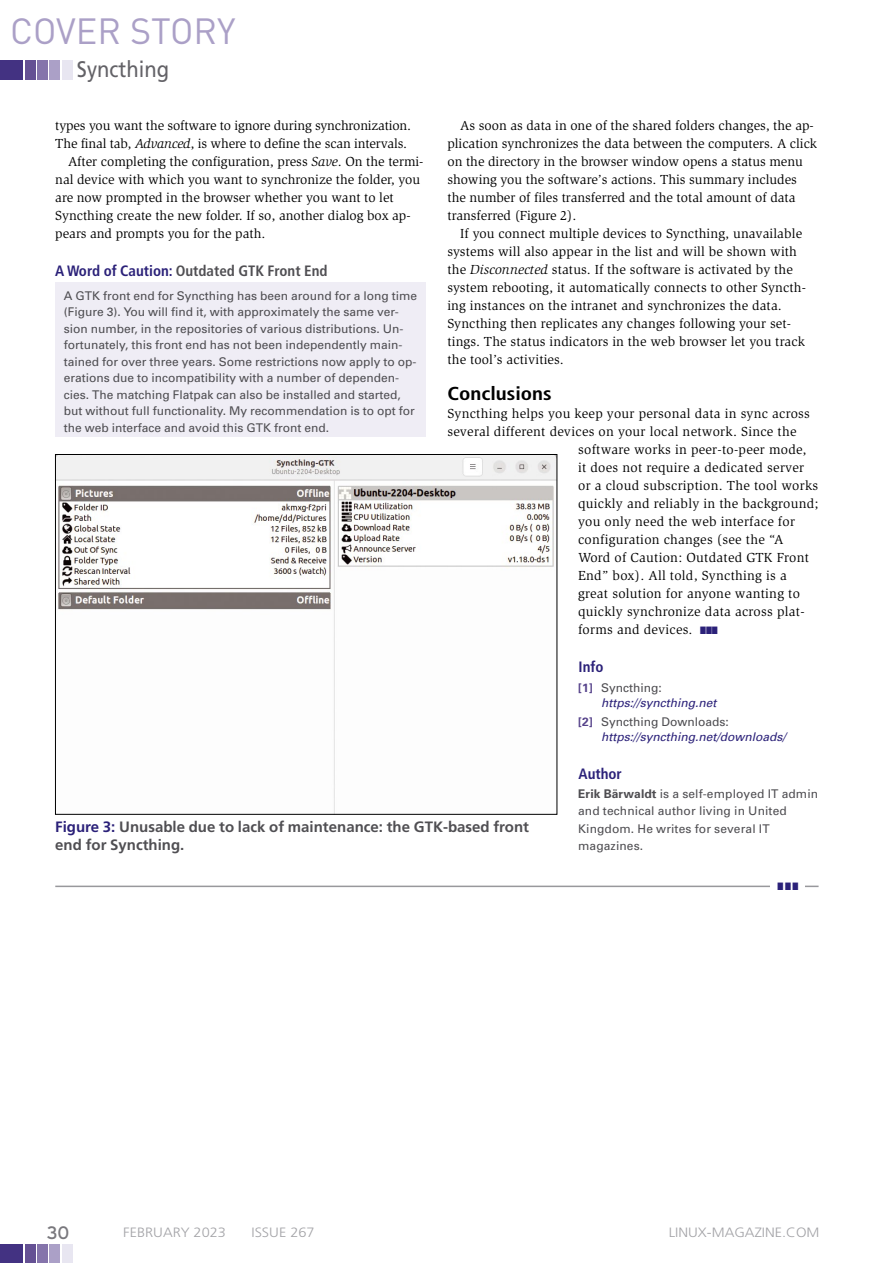
<style>
.page{position:relative;width:893px;height:1263px;background:#fff}
.page>*{position:absolute;margin:0;border:0;box-sizing:border-box;transform-origin:0 0}
.t1{font:36px "DIN";color:#aba0c7}
.t2{font:22.5px "Frutiger";color:#636267;scale:.9 1}
.t3{font:700 condensed 18.75px "Frutiger";color:#000;scale:1.13 1}
.t4{font:18px "Interstate";color:#79787d}
.t5{font:700 15px/18px "Frutiger";color:#504f53}
.t6{font:700 condensed 15px "Frutiger";color:#504f53}
.t7{font:700 condensed 15px "Frutiger";color:#2b2179}
.t8{font:13.5px "Slimbach";letter-spacing:.01em;color:#000}
.t9{font:13.5px "Slimbach";letter-spacing:-.01em;color:#000}
.t10{font:300 13.5px "Frutiger";color:#a3a3a7;scale:1.08 1}
.t11{font:12px/16.5px "Univers";color:#4e4d51}
.t12{font:italic 12px/15px "Univers";color:#2b2179}
.t13{font:10.8px "Zapf Dingbats ITC";color:#2b2179;scale:.72 1}
.s1{font-style:italic}
.s2{color:#2b2179}
.s3{font-weight:700;font-style:normal;color:#55428a}
.s4{font-style:normal;color:#4e4d51}
.s5{font-weight:700}
</style>
<div class="page">
<img style="left:57px;top:456px;width:498px;height:356px">
<div style="left:55px;top:282px;width:371px;height:154px;background:#efedf5"></div>
<hr style="left:55px;top:886px;width:764px;height:1px;background:#98989c">
<div style="left:771px;top:868px;width:34px;height:36px;background:#fff"></div>
<div style="left:0;top:1244px;width:23px;height:19px;background:#433282"></div>
<div style="left:38px;top:1244px;width:10px;height:19px;background:#8574ab"></div>
<div style="left:63px;top:1244px;width:10px;height:19px;background:#e8e6f1"></div>
<div style="left:25px;top:1244px;width:10px;height:19px;background:#655194"></div>
<div style="left:50px;top:1244px;width:10px;height:19px;background:#aba0c7"></div>
<div style="left:0;top:61px;width:23px;height:19px;background:#433282"></div>
<div style="left:38px;top:61px;width:10px;height:19px;background:#8574ab"></div>
<div style="left:63px;top:61px;width:10px;height:19px;background:#e8e6f1"></div>
<div style="left:25px;top:61px;width:10px;height:19px;background:#655194"></div>
<div style="left:50px;top:61px;width:10px;height:19px;background:#aba0c7"></div>
<h1 class="t1" style="left:10px;top:9px;width:227px">COVER STORY</h1>
<h2 class="t2" style="left:77px;top:56px;width:104px">Syncthing</h2>
<p class="t9" style="left:55px;top:118px;width:357px">types you want the software to ignore during synchronization.</p>
<p class="t9" style="left:55px;top:136px;width:353px">The final tab, <span class="s1">Advanced</span>, is where to define the scan intervals.</p>
<p class="t8" style="left:68px;top:154px;width:357px">After completing the configuration, press <span class="s1">Save</span>. On the termi-</p>
<p class="t8" style="left:55px;top:172px;width:366px">nal device with which you want to synchronize the folder, you</p>
<p class="t8" style="left:55px;top:190px;width:340px">are now prompted in the browser whether you want to let</p>
<p class="t8" style="left:55px;top:208px;width:357px">Syncthing create the new folder. If so, another dialog box ap-</p>
<p class="t8" style="left:55px;top:226px;width:212px">pears and prompts you for the path.</p>
<p class="t6" style="left:55px;top:262px;width:274px"><span class="s2">A Word of Caution:</span> Outdated GTK Front End</p>
<p class="t11" style="left:64px;top:287px;width:355px">A GTK front end for Syncthing has been around for a long time (Figure 3). You will find it, with approximately the same ver&shy;sion number, in the repositories of various distributions. Un&shy;fortunately, this front end has not been independently main&shy;tained for over three years. Some restrictions now apply to op&shy;erations due to incompatibility with a number of dependen&shy;cies. The matching Flatpak can also be installed and started, but without full functionality. My recommendation is to opt for the web interface and avoid this GTK front end.</p>
<p class="t8" style="left:460px;top:118px;width:355px">As soon as data in one of the shared folders changes, the ap-</p>
<p class="t8" style="left:447px;top:136px;width:371px">plication synchronizes the data between the computers. A click</p>
<p class="t8" style="left:447px;top:154px;width:357px">on the directory in the browser window opens a status menu</p>
<p class="t8" style="left:447px;top:172px;width:351px">showing you the software’s actions. This summary includes</p>
<p class="t8" style="left:447px;top:190px;width:350px">the number of files transferred and the total amount of data</p>
<p class="t8" style="left:447px;top:208px;width:131px">transferred (Figure 2).</p>
<p class="t8" style="left:460px;top:226px;width:343px">If you connect multiple devices to Syncthing, unavailable</p>
<p class="t8" style="left:447px;top:244px;width:351px">systems will also appear in the list and will be shown with</p>
<p class="t8" style="left:447px;top:262px;width:347px">the <span class="s1">Disconnected</span> status. If the software is activated by the</p>
<p class="t8" style="left:447px;top:280px;width:360px">system rebooting, it automatically connects to other Syncth-</p>
<p class="t8" style="left:447px;top:298px;width:336px">ing instances on the intranet and synchronizes the data.</p>
<p class="t8" style="left:447px;top:316px;width:345px">Syncthing then replicates any changes following your set-</p>
<p class="t8" style="left:447px;top:334px;width:359px">tings. The status indicators in the web browser let you track</p>
<p class="t8" style="left:447px;top:352px;width:118px">the tool’s activities.</p>
<p class="t3" style="left:447px;top:383px;width:94px">Conclusions</p>
<p class="t8" style="left:447px;top:406px;width:364px">Syncthing helps you keep your personal data in sync across</p>
<p class="t8" style="left:447px;top:424px;width:351px">several different devices on your local network. Since the</p>
<p class="t8" style="left:578px;top:442px;width:230px">software works in peer-to-peer mode,</p>
<p class="t8" style="left:578px;top:460px;width:228px">it does not require a dedicated server</p>
<p class="t8" style="left:578px;top:478px;width:242px">or a cloud subscription. The tool works</p>
<p class="t8" style="left:578px;top:496px;width:242px">quickly and reliably in the background;</p>
<p class="t8" style="left:578px;top:514px;width:218px">you only need the web interface for</p>
<p class="t8" style="left:578px;top:532px;width:207px">configuration changes (see the “A</p>
<p class="t8" style="left:578px;top:550px;width:232px">Word of Caution: Outdated GTK Front</p>
<p class="t8" style="left:578px;top:568px;width:210px">End” box). All told, Syncthing is a</p>
<p class="t8" style="left:578px;top:586px;width:223px">great solution for anyone wanting to</p>
<p class="t8" style="left:578px;top:604px;width:228px">quickly synchronize data across plat-</p>
<p class="t8" style="left:578px;top:622px;width:141px">forms and devices. <span class="s2">■■■</span></p>
<p class="t7" style="left:578px;top:658px;width:27px">Info</p>
<p class="t12" style="left:601px;top:680px;width:117px;text-indent:-23px"><span class="s3">[1]</span> <span class="s4">Syncthing: </span>https://syncthing.net</p>
<p class="t12" style="left:601px;top:714px;width:186px;text-indent:-23px"><span class="s3">[2]</span> <span class="s4">Syncthing Downloads: </span>https://syncthing.net/downloads/</p>
<p class="t7" style="left:578px;top:765px;width:45px">Author</p>
<p class="t5" style="left:55px;top:818px;width:475px"><span class="s2">Figure 3:</span> Unusable due to lack of maintenance: the GTK-based front end for Syncthing.</p>
<p class="t11" style="left:578px;top:784px;width:242px;line-height:17.5px"><span class="s5">Erik Bärwaldt</span> is a self-employed IT admin and technical author living in United<br>Kingdom. He writes for several IT magazines.</p>
<p class="t13" style="left:777px;top:881px;width:30px">■■■</p>
<p class="t4" style="left:47px;top:1222px;width:24px">30</p>
<p class="t10" style="left:123px;top:1224px;width:97px">FEBRUARY 2023</p>
<p class="t10" style="left:251px;top:1224px;width:60px">ISSUE 267</p>
<p class="t10" style="left:669px;top:1224px;width:141px">LINUX-MAGAZINE.COM</p>
</div>
